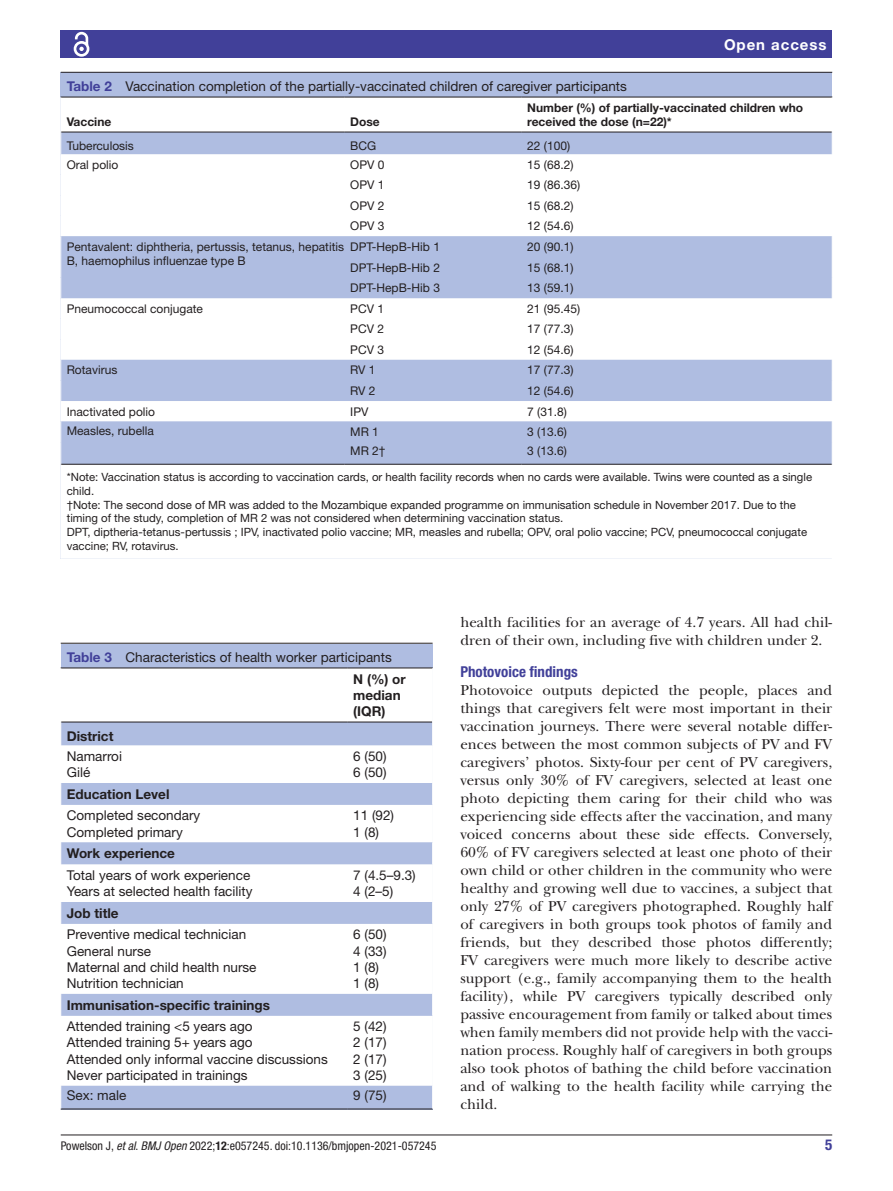
<style>
.page{position:relative;width:893px;height:1191px;background:#fff}
.page>*{position:absolute;margin:0;border:0;box-sizing:border-box;transform-origin:0 0}
.t1{font:15px/18px "New Baskerville";color:#231f20}
.t2{font:700 condensed 15px "Helvetica Neue LT Std";color:#414099}
.t3{font:700 15px "Helvetica Neue LT Std";letter-spacing:.065em;color:#fff}
.t4{font:13.5px/16.2px "Helvetica Neue LT Std";color:#231f20}
.t5{font:700 13.5px/16.2px "Helvetica Neue LT Std";color:#231f20}
.t6{font:12px/14.4px "Helvetica Neue LT Std";color:#231f20}
.t7{font:700 12px/14.4px "Helvetica Neue LT Std";color:#231f20}
.t8{font:condensed 12px "Helvetica Neue LT Std";color:#231f20}
.t9{font:11.4px/13.6px "Helvetica Neue LT Std";color:#231f20}
.s1{font-weight:700;color:#414099}
.s2{font-weight:700}
.s3{font-style:italic}
</style>
<div class="page">
<hr style="left:61px;top:1134px;width:771px;height:1px;background:#231f20">
<div style="left:61px;top:31px;width:771px;height:27px;background:#414099"></div>
<svg style="left:73px;top:31px;width:17px;height:26px"></svg>
<div style="left:61px;top:73px;width:771px;height:486px;background:#afbde1"></div>
<hr style="left:61px;top:72px;width:771px;height:1px;background:#231f20">
<div style="left:61px;top:98px;width:771px;height:461px;background:#fff"></div>
<svg style="left:61px;top:133px;width:771px;height:331px"></svg>
<hr style="left:61px;top:97px;width:283px;height:1px;background:#231f20">
<hr style="left:61px;top:132px;width:283px;height:1px;background:#231f20">
<hr style="left:344px;top:97px;width:177px;height:1px;background:#231f20">
<hr style="left:344px;top:132px;width:177px;height:1px;background:#231f20">
<hr style="left:521px;top:97px;width:311px;height:1px;background:#231f20">
<hr style="left:521px;top:132px;width:311px;height:1px;background:#231f20">
<hr style="left:61px;top:464px;width:283px;height:1px;background:#231f20">
<hr style="left:344px;top:464px;width:177px;height:1px;background:#231f20">
<hr style="left:521px;top:464px;width:311px;height:1px;background:#231f20">
<svg style="left:60px;top:132px;width:1px;height:332px"></svg>
<hr style="left:67px;top:494px;width:765px;height:2px;background:#fff">
<hr style="left:67px;top:521px;width:765px;height:2px;background:#fff">
<hr style="left:67px;top:549px;width:765px;height:1px;background:#fff">
<div style="left:61px;top:643px;width:372px;height:466px;background:#afbde1"></div>
<hr style="left:61px;top:643px;width:372px;height:1px;background:#231f20">
<div style="left:61px;top:668px;width:371px;height:53px;background:#fff"></div>
<svg style="left:61px;top:722px;width:371px;height:386px;fill:#fff"></svg>
<hr style="left:61px;top:667px;width:286px;height:1px;background:#231f20">
<hr style="left:61px;top:721px;width:286px;height:1px;background:#231f20">
<hr style="left:347px;top:667px;width:86px;height:1px;background:#231f20">
<hr style="left:347px;top:721px;width:85px;height:1px;background:#231f20">
<hr style="left:61px;top:1108px;width:286px;height:1px;background:#231f20">
<hr style="left:347px;top:1108px;width:86px;height:1px;background:#231f20">
<hr style="left:432px;top:668px;width:1px;height:54px;background:#fff">
<svg style="left:432px;top:722px;width:1px;height:23px"></svg>
<hr style="left:432px;top:745px;width:1px;height:38px;background:#fff">
<svg style="left:432px;top:783px;width:1px;height:21px"></svg>
<hr style="left:432px;top:804px;width:1px;height:38px;background:#fff">
<svg style="left:432px;top:842px;width:1px;height:22px"></svg>
<hr style="left:432px;top:864px;width:1px;height:38px;background:#fff">
<svg style="left:432px;top:902px;width:1px;height:21px"></svg>
<hr style="left:432px;top:923px;width:1px;height:71px;background:#fff">
<svg style="left:432px;top:994px;width:1px;height:21px"></svg>
<hr style="left:432px;top:1015px;width:1px;height:70px;background:#fff">
<svg style="left:432px;top:1085px;width:1px;height:23px"></svg>
<p class="t3" style="left:724px;top:35px;width:104px">Open access</p>
<p class="t4" style="left:67px;top:78px;width:562px"><span class="s1">Table 2</span> Vaccination completion of the partially-vaccinated children of caregiver participants</p>
<p class="t7" style="left:67px;top:114px;width:46px">Vaccine</p>
<p class="t7" style="left:350px;top:114px;width:31px">Dose</p>
<p class="t7" style="left:527px;top:100px;width:277px">Number (%) of partially-vaccinated children who received the dose (n=22)*</p>
<p class="t6" style="left:67px;top:138px;width:69px">Tuberculosis</p>
<p class="t6" style="left:350px;top:138px;width:27px">BCG</p>
<p class="t6" style="left:527px;top:138px;width:44px">22 (100)</p>
<p class="t6" style="left:67px;top:157px;width:53px">Oral polio</p>
<p class="t6" style="left:350px;top:157px;width:36px">OPV 0</p>
<p class="t6" style="left:527px;top:157px;width:48px">15 (68.2)</p>
<p class="t6" style="left:350px;top:178px;width:36px">OPV 1</p>
<p class="t6" style="left:527px;top:178px;width:54px">19 (86.36)</p>
<p class="t6" style="left:350px;top:198px;width:36px">OPV 2</p>
<p class="t6" style="left:527px;top:198px;width:48px">15 (68.2)</p>
<p class="t6" style="left:350px;top:219px;width:36px">OPV 3</p>
<p class="t6" style="left:527px;top:219px;width:48px">12 (54.6)</p>
<p class="t6" style="left:67px;top:239px;width:279px">Pentavalent: diphtheria, pertussis, tetanus, hepatitis<br>B, haemophilus influenzae type B</p>
<p class="t6" style="left:350px;top:239px;width:91px">DPT-HepB-Hib 1</p>
<p class="t6" style="left:527px;top:239px;width:48px">20 (90.1)</p>
<p class="t6" style="left:350px;top:260px;width:91px">DPT-HepB-Hib 2</p>
<p class="t6" style="left:527px;top:260px;width:48px">15 (68.1)</p>
<p class="t6" style="left:350px;top:280px;width:91px">DPT-HepB-Hib 3</p>
<p class="t6" style="left:527px;top:280px;width:48px">13 (59.1)</p>
<p class="t6" style="left:67px;top:301px;width:138px">Pneumococcal conjugate</p>
<p class="t6" style="left:350px;top:301px;width:35px">PCV 1</p>
<p class="t6" style="left:527px;top:301px;width:54px">21 (95.45)</p>
<p class="t6" style="left:350px;top:322px;width:35px">PCV 2</p>
<p class="t6" style="left:527px;top:322px;width:48px">17 (77.3)</p>
<p class="t6" style="left:350px;top:342px;width:35px">PCV 3</p>
<p class="t6" style="left:527px;top:342px;width:48px">12 (54.6)</p>
<p class="t6" style="left:67px;top:363px;width:52px">Rotavirus</p>
<p class="t6" style="left:350px;top:363px;width:27px">RV 1</p>
<p class="t6" style="left:527px;top:363px;width:48px">17 (77.3)</p>
<p class="t6" style="left:350px;top:383px;width:27px">RV 2</p>
<p class="t6" style="left:527px;top:383px;width:48px">12 (54.6)</p>
<p class="t6" style="left:67px;top:404px;width:90px">Inactivated polio</p>
<p class="t6" style="left:350px;top:404px;width:20px">IPV</p>
<p class="t6" style="left:527px;top:404px;width:41px">7 (31.8)</p>
<p class="t6" style="left:67px;top:423px;width:89px">Measles, rubella</p>
<p class="t6" style="left:350px;top:424px;width:30px">MR 1</p>
<p class="t6" style="left:527px;top:424px;width:41px">3 (13.6)</p>
<p class="t6" style="left:350px;top:443px;width:37px">MR 2†</p>
<p class="t6" style="left:527px;top:443px;width:41px">3 (13.6)</p>
<p class="t9" style="left:67px;top:470px;width:747px">*Note: Vaccination status is according to vaccination cards, or health facility records when no cards were available. Twins were counted as a single child.<br>†Note: The second dose of MR was added to the Mozambique expanded programme on immunisation schedule in November 2017. Due to the timing of the study, completion of MR 2 was not considered when determining vaccination status.<br>DPT, diptheria-tetanus-pertussis ; IPV, inactivated polio vaccine; MR, measles and rubella; OPV, oral polio vaccine; PCV, pneumococcal conjugate vaccine; RV, rotavirus.</p>
<p class="t4" style="left:353px;top:645px;width:54px;line-height:22px;text-indent:-286px"><span class="s1">Table 3</span> Characteristics of health worker participants<br><span class="s2">N (%) or</span></p>
<p class="t5" style="left:353px;top:686px;width:49px">median (IQR)</p>
<p class="t5" style="left:67px;top:727px;width:48px">District</p>
<p class="t4" style="left:67px;top:747px;width:57px">Namarroi<br>Gilé</p>
<p class="t4" style="left:353px;top:747px;width:35px">6 (50)<br>6 (50)</p>
<p class="t5" style="left:67px;top:785px;width:104px">Education Level</p>
<p class="t4" style="left:67px;top:807px;width:135px">Completed secondary<br>Completed primary</p>
<p class="t4" style="left:353px;top:807px;width:42px">11 (92)<br>1 (8)</p>
<p class="t5" style="left:67px;top:845px;width:110px">Work experience</p>
<p class="t4" style="left:67px;top:866px;width:187px">Total years of work experience<br>Years at selected health facility</p>
<p class="t4" style="left:353px;top:866px;width:64px">7 (4.5–9.3)<br>4 (2–5)</p>
<p class="t5" style="left:67px;top:904px;width:53px">Job title</p>
<p class="t4" style="left:67px;top:926px;width:191px">Preventive medical technician<br>General nurse<br>Maternal and child health nurse<br>Nutrition technician</p>
<p class="t4" style="left:353px;top:926px;width:35px">6 (50)<br>4 (33)<br>1 (8)<br>1 (8)</p>
<p class="t5" style="left:67px;top:996px;width:205px">Immunisation-specific trainings</p>
<p class="t4" style="left:67px;top:1018px;width:263px">Attended training &lt;5 years ago<br>Attended training 5+ years ago<br>Attended only informal vaccine discussions Never participated in trainings</p>
<p class="t4" style="left:353px;top:1018px;width:35px;text-align:justify">5 (42)<br>2 (17)<br>2 (17)<br>3 (25)</p>
<p class="t4" style="left:67px;top:1087px;width:61px">Sex: male</p>
<p class="t4" style="left:353px;top:1087px;width:35px">9 (75)</p>
<p class="t1" style="left:460px;top:613px;width:373px">health facilities for an average of 4.7 years. All had chil&shy;dren of their own, including five with children under 2.</p>
<p class="t2" style="left:460px;top:663px;width:119px">Photovoice findings</p>
<p class="t1" style="left:460px;top:681px;width:373px;text-align:justify">Photovoice outputs depicted the people, places and things that caregivers felt were most important in their vaccination journeys. There were several notable differ&shy;ences between the most common subjects of PV and FV caregivers’ photos. Sixty-four per cent of PV caregivers, versus only 30% of FV caregivers, selected at least one photo depicting them caring for their child who was experiencing side effects after the vaccination, and many voiced concerns about these side effects. Conversely, 60% of FV caregivers selected at least one photo of their own child or other children in the community who were healthy and growing well due to vaccines, a subject that only 27% of PV caregivers photographed. Roughly half of caregivers in both groups took photos of family and friends, but they described those photos differently; FV caregivers were much more likely to describe active support (e.g., family accompanying them to the health facility), while PV caregivers typically described only passive encouragement from family or talked about times when family members did not provide help with the vacci&shy;nation process. Roughly half of caregivers in both groups also took photos of bathing the child before vaccination and of walking to the health facility while carrying the child.</p>
<p class="t8" style="left:61px;top:1138px;width:377px">Powelson J, <span class="s3">et al</span>. <span class="s3">BMJ Open</span> 2022;<span class="s2">12</span>:e057245. doi:10.1136/bmjopen-2021-057245</p>
<p class="t2" style="left:825px;top:1135px;width:9px">5</p>
</div>
